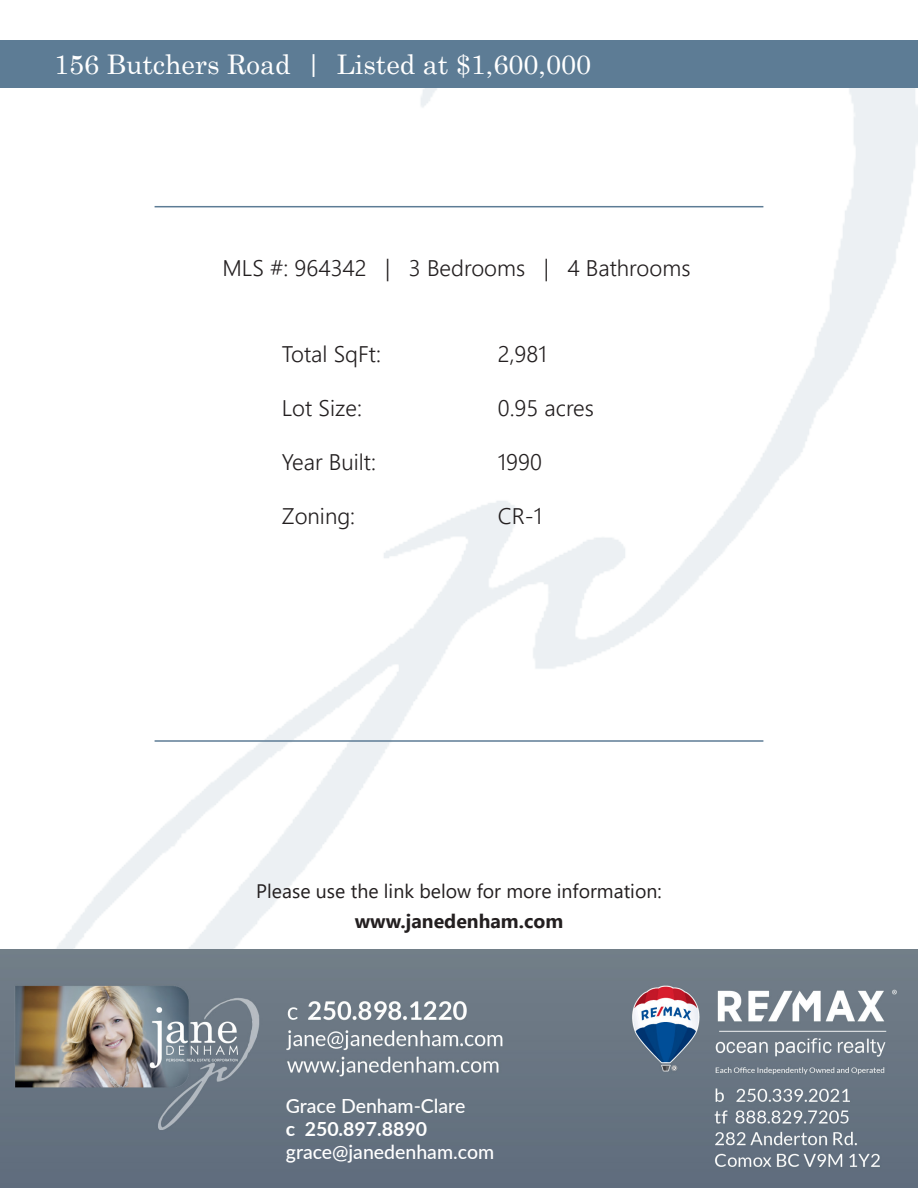
<style>
.page{position:relative;width:918px;height:1188px;background:#fff}
.page>*{position:absolute;margin:0;border:0;box-sizing:border-box;transform-origin:0 0}
.t1{font:27px "Century Schoolbook";color:#fff}
.t2{font:300 22.5px "Segoe UI";color:#231f20}
.t3{font:19.5px "Segoe UI";color:#231f20}
.t4{font:500 19.5px "Lato";color:#fff}
.t5{font:700 19.5px "Segoe UI";color:#231f20}
.t6{font:700 19.5px "Lato";color:#fff}
</style>
<div class="page">
<img style="left:0;top:70px;width:918px;height:1118px">
<hr style="left:155px;top:740px;width:608px;height:2px;background:#5d7c95">
<hr style="left:155px;top:206px;width:608px;height:1px;background:#5d7c95">
<div style="left:1px;top:40px;width:917px;height:48px;background:#5d7c95"></div>
<p class="t1" style="left:54px;top:41px;width:539px">156 Butchers Road | Listed at $1,600,000</p>
<p class="t2" style="left:222px;top:246px;width:470px">MLS #: 964342 | 3 Bedrooms | 4 Bathrooms</p>
<p class="t2" style="left:282px;top:333px;width:101px">Total SqFt:</p>
<p class="t2" style="left:498px;top:333px;width:50px">2,981</p>
<p class="t2" style="left:282px;top:387px;width:82px">Lot Size:</p>
<p class="t2" style="left:498px;top:387px;width:98px">0.95 acres</p>
<p class="t2" style="left:282px;top:441px;width:96px">Year Built:</p>
<p class="t2" style="left:498px;top:441px;width:46px">1990</p>
<p class="t2" style="left:282px;top:495px;width:75px">Zoning:</p>
<p class="t2" style="left:498px;top:495px;width:46px">CR-1</p>
<p class="t3" style="left:256px;top:873px;width:407px">Please use the link below for more information:</p>
<p class="t5" style="left:355px;top:903px;width:210px">www.janedenham.com</p>
<p class="t4" style="left:286px;top:1091px;width:181px">Grace Denham-Clare</p>
<p class="t6" style="left:286px;top:1115px;width:143px">c 250.897.8890</p>
<p class="t4" style="left:286px;top:1138px;width:210px">grace@janedenham.com</p>
</div>
